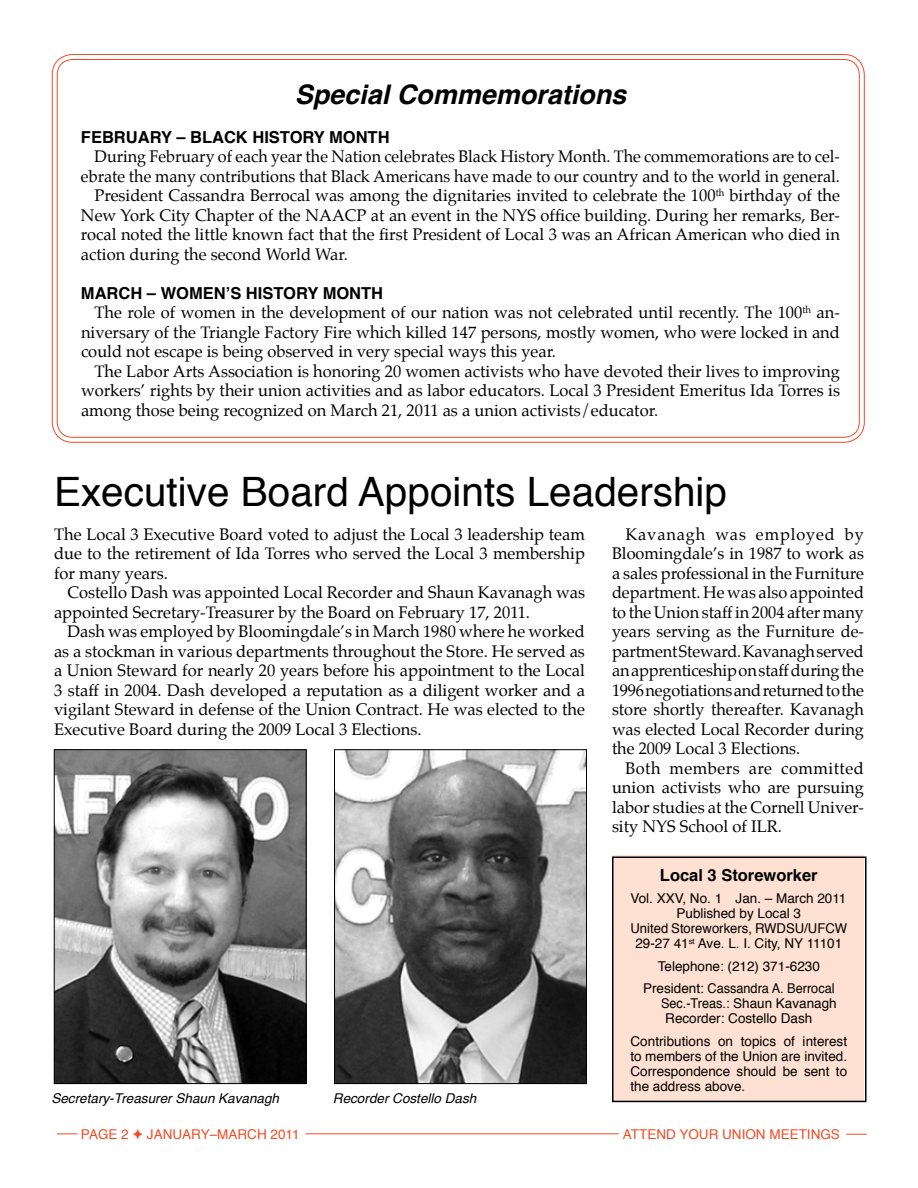
<style>
.page{position:relative;width:918px;height:1188px;background:#fff}
.page>*{position:absolute;margin:0;border:0;box-sizing:border-box;transform-origin:0 0}
.t1{font:40.5px "Helvetica";color:#000}
.t2{font:italic 700 27px "Helvetica";color:#000}
.t3{font:16.5px/19.5px "Palatino";color:#000;text-align:justify}
.t4{font:700 16.5px "Helvetica";color:#000}
.t5{font:13.5px/15px "Helvetica";color:#000;text-align:center}
.t6{font:italic 13.5px "Helvetica";color:#000}
.t7{font:13.5px "Helvetica";color:#f04d27}
.t8{font:13.5px/15px "Helvetica";color:#000;scale:.94 1}
.s1{font-family:"Monotype Sorts"}
</style>
<div class="page">
<hr style="left:305px;top:1134px;width:314px;height:1px;background:#f04d27">
<svg style="left:57px;top:1133px;width:21px;height:1px"></svg>
<svg style="left:846px;top:1134px;width:21px;height:1px"></svg>
<div style="left:612px;top:855px;width:252px;height:246px;background:#fee1d2"></div>
<img style="left:336px;top:751px;width:249px;height:331px">
<div style="left:334px;top:749px;width:253px;height:335px;border:1px solid #000"></div>
<img style="left:56px;top:751px;width:249px;height:331px">
<div style="left:54px;top:749px;width:253px;height:335px;border:1px solid #000"></div>
<div style="left:612px;top:856px;width:255px;height:246px;border:2px solid #000"></div>
<h2 class="t2" style="left:295px;top:72px;width:333px">Special Commemorations</h2>
<p class="t4" style="left:81px;top:123px;width:310px">FEBRUARY – BLACK HISTORY MONTH</p>
<p class="t3" style="left:94px;top:147px;width:747px">During February of each year the Nation celebrates Black History Month. The commemorations are to cel-</p>
<p class="t3" style="left:81px;top:166px;width:760px">ebrate the many contributions that Black Americans have made to our country and to the world in general.</p>
<p class="t3" style="left:94px;top:186px;width:747px">President Cassandra Berrocal was among the dignitaries invited to celebrate the 100<sup>th</sup> birthday of the</p>
<p class="t3" style="left:81px;top:205px;width:761px">New York City Chapter of the NAACP at an event in the NYS office building. During her remarks, Ber-</p>
<p class="t3" style="left:81px;top:225px;width:760px">rocal noted the little known fact that the first President of Local 3 was an African American who died in</p>
<p class="t3" style="left:81px;top:244px;width:268px">action during the second World War.</p>
<p class="t4" style="left:81px;top:279px;width:304px">MARCH – WOMEN’S HISTORY MONTH</p>
<p class="t3" style="left:81px;top:303px;width:760px;text-indent:13px">The role of women in the development of our nation was not celebrated until recently. The 100<sup>th</sup> an&shy;niversary of the Triangle Factory Fire which killed 147 persons, mostly women, who were locked in and could not escape is being observed in very special ways this year.</p>
<p class="t3" style="left:81px;top:361px;width:761px;text-indent:13px">The Labor Arts Association is honoring 20 women activists who have devoted their lives to improving workers’ rights by their union activities and as labor educators. Local 3 President Emeritus Ida Torres is among those being recognized on March 21, 2011 as a union activists/educator.</p>
<h1 class="t1" style="left:54px;top:460px;width:675px">Executive Board Appoints Leadership</h1>
<p class="t3" style="left:54px;top:524px;width:533px">The Local 3 Executive Board voted to adjust the Local 3 leadership team due to the retirement of Ida Torres who served the Local 3 membership for many years.</p>
<p class="t3" style="left:54px;top:583px;width:533px;text-indent:13px">Costello Dash was appointed Local Recorder and Shaun Kavanagh was appointed Secretary-Treasurer by the Board on February 17, 2011.</p>
<p class="t3" style="left:54px;top:622px;width:533px;text-indent:13px">Dash was employed by Bloomingdale’s in March 1980 where he worked as a stockman in various departments throughout the Store. He served as a Union Steward for nearly 20 years before his appointment to the Local 3 staff in 2004. Dash developed a reputation as a diligent worker and a vigilant Steward in defense of the Union Contract. He was elected to the Executive Board during the 2009 Local 3 Elections.</p>
<p class="t6" style="left:51px;top:1087px;width:229px">Secretary-Treasurer Shaun Kavanagh</p>
<p class="t6" style="left:333px;top:1087px;width:145px">Recorder Costello Dash</p>
<p class="t3" style="left:612px;top:524px;width:254px;text-indent:13px">Kavanagh was employed by Bloomingdale’s in 1987 to work as a sales professional in the Furniture department. He was also appointed to the Union staff in 2004 after many years serving as the Furniture de&shy;partment Steward. Kavanagh served an apprenticeship on staff during the 1996 negotiations and returned to the store shortly thereafter. Kavanagh was elected Local Recorder during the 2009 Local 3 Elections.</p>
<p class="t3" style="left:612px;top:758px;width:254px;text-indent:13px">Both members are committed union activists who are pursuing labor studies at the Cornell Univer&shy;sity NYS School of ILR.</p>
<p class="t4" style="left:660px;top:862px;width:159px">Local 3 Storeworker</p>
<p class="t5" style="left:630px;top:891px;width:218px">Vol. XXV, No. 1 Jan. – March 2011<br>Published by Local 3<br>U nited Storeworkers, RWDSU/U FCW<br>29-27 41<sup>st</sup> Ave. L. I . City, NY 11101</p>
<p class="t5" style="left:643px;top:955px;width:193px;line-height:22.5px">Telephone: (212) 371-6230<br>President: Cassandra A. Berrocal</p>
<p class="t8" style="left:665px;top:996px;width:184px;text-indent:-4px">Sec.-Treas.: Shaun Kavanagh<br>Recorder: Costello Dash</p>
<p class="t5" style="left:630px;top:1034px;width:218px;text-align:justify">Contributions on topics of interest to members of the U nion are invited.<br>Correspondence should be sent to the address above.</p>
<p class="t7" style="left:81px;top:1123px;width:220px">PAGE 2 <span class="s1">F</span> January–March 2011</p>
<p class="t7" style="left:623px;top:1123px;width:208px">attend your union meetings</p>
</div>
